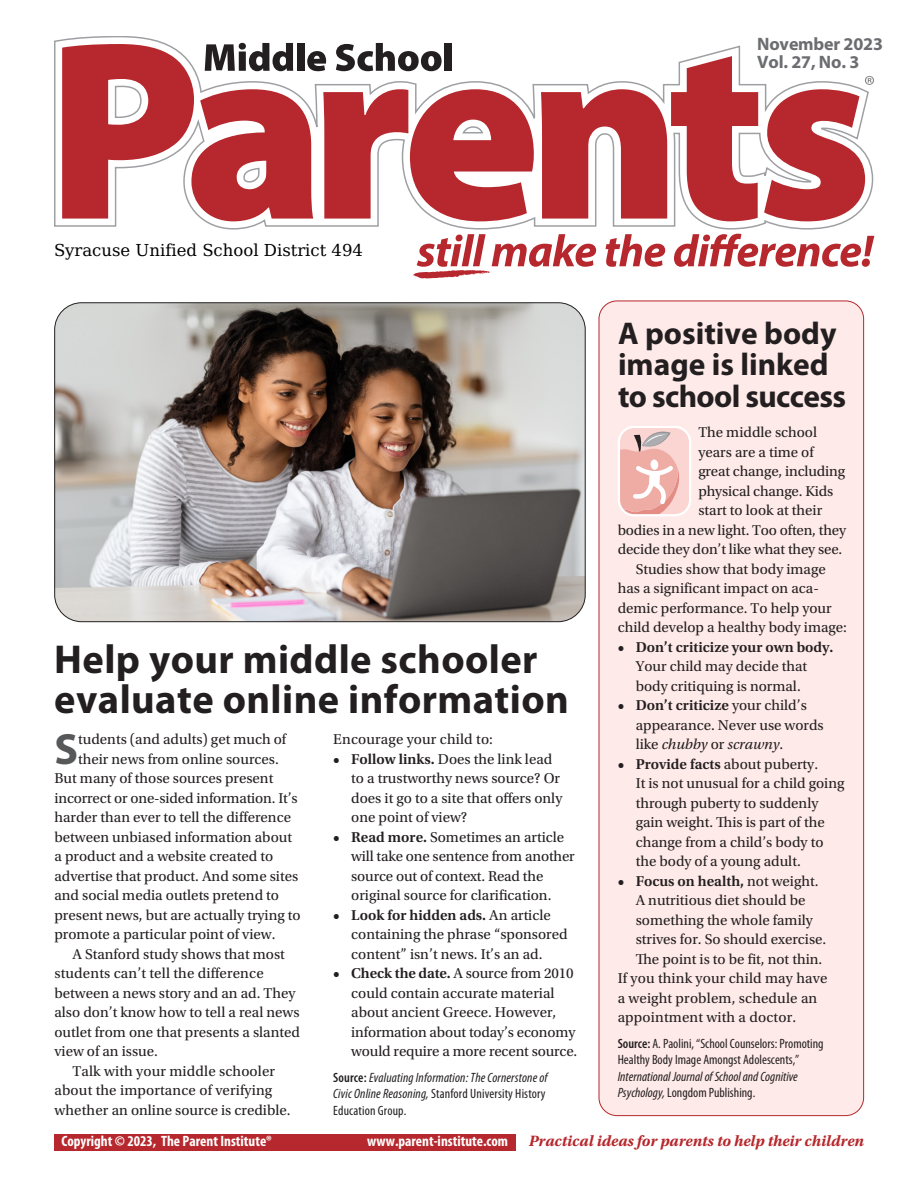
<style>
.page{position:relative;width:918px;height:1188px;background:#fff}
.page>*{position:absolute;margin:0;border:0;box-sizing:border-box;transform-origin:0 0}
.t1{font:700 43.95px "Myriad Pro";color:#57585a}
.t2{font:700 40.5px/40.5px "Myriad Pro";letter-spacing:.01em;color:#231f20}
.t3{font:700 31.5px/31.5px "Myriad Pro";color:#231f20}
.t4{font:700 18px/18px "Myriad Pro";letter-spacing:-.01em;color:#6c6d70}
.t5{font:16.5px "DejaVu Math Te X Gyre";color:#000}
.t6{font:italic 700 15.75px "Utopia Std";color:#b6282d}
.t7{font:15px/19.5px "Utopia Std";color:#231f20}
.t8{font:700 condensed 15px "Myriad Pro";color:#fff}
.t9{font:600 15px "Utopia Std";color:#231f20}
.t10{font:italic condensed 13.5px/16.5px "Myriad Pro";color:#231f20}
.t11{font:condensed 13.5px/16.5px "Myriad Pro";color:#231f20}
.s1{font-weight:600}
.s2{font-weight:600;font-style:normal}
.s3{font-style:normal}
.s4{font-style:italic}
.s5{font-weight:400}
</style>
<div class="page">
<svg style="left:54px;top:36px;width:794px;height:194px"></svg>
<svg style="left:606px;top:234px;width:59px;height:33px"></svg>
<svg style="left:674px;top:234px;width:200px;height:33px"></svg>
<svg style="left:62px;top:43px;width:472px;height:178px"></svg>
<div style="left:445px;top:43px;width:7px;height:28px;background:#231f20"></div>
<svg style="left:413px;top:234px;width:183px;height:44px"></svg>
<svg style="left:764px;top:76px;width:110px;height:145px"></svg>
<div style="left:599px;top:301px;width:265px;height:815px;background:#feeae8;border-radius:18px"></div>
<svg style="left:618px;top:427px;width:73px;height:89px"></svg>
<div style="left:54px;top:1134px;width:462px;height:16px;background:#b6282d"></div>
<img style="left:56px;top:304px;width:528px;height:318px">
<p class="t4" style="left:757px;top:34px;width:127px">November 2023<br>Vol. 27, No. 3</p>
<p class="t5" style="left:54px;top:243px;width:311px">Syracuse Unified School District 494</p>
<h2 class="t2" style="left:54px;top:637px;width:516px">Help your middle schooler evaluate online information</h2>
<h1 class="t1" style="left:54px;top:721px;width:25px">S</h1>
<p class="t7" style="left:78px;top:730px;width:210px">tudents (and adults) get much of</p>
<p class="t7" style="left:78px;top:750px;width:202px">their news from online sources.</p>
<p class="t7" style="left:54px;top:769px;width:220px">But many of those sources present</p>
<p class="t7" style="left:54px;top:789px;width:245px">incorrect or one-sided information. It’s</p>
<p class="t7" style="left:54px;top:808px;width:238px">harder than ever to tell the difference</p>
<p class="t7" style="left:54px;top:828px;width:239px">between unbiased information about</p>
<p class="t7" style="left:54px;top:847px;width:220px">a product and a website created to</p>
<p class="t7" style="left:54px;top:867px;width:245px">advertise that product. And some sites</p>
<p class="t7" style="left:54px;top:886px;width:226px">and social media outlets pretend to</p>
<p class="t7" style="left:54px;top:906px;width:248px">present news, but are actually trying to</p>
<p class="t7" style="left:54px;top:925px;width:223px">promote a particular point of view.</p>
<p class="t7" style="left:72px;top:945px;width:214px">A Stanford study shows that most</p>
<p class="t7" style="left:54px;top:964px;width:211px">students can’t tell the difference</p>
<p class="t7" style="left:54px;top:984px;width:243px">between a news story and an ad. They</p>
<p class="t7" style="left:54px;top:1003px;width:247px">also don’t know how to tell a real news</p>
<p class="t7" style="left:54px;top:1023px;width:247px">outlet from one that presents a slanted</p>
<p class="t7" style="left:54px;top:1042px;width:105px">view of an issue.</p>
<p class="t7" style="left:72px;top:1062px;width:204px">Talk with your middle schooler</p>
<p class="t7" style="left:54px;top:1081px;width:219px">about the importance of verifying</p>
<p class="t7" style="left:54px;top:1101px;width:238px">whether an online source is credible.</p>
<p class="t7" style="left:333px;top:730px;width:161px">Encourage your child to:</p>
<p class="t7" style="left:351px;top:750px;width:213px;text-indent:-18px"><span class="s1">• Follow links.</span> Does the link lead to a trustworthy news source? Or does it go to a site that offers only one point of view?</p>
<p class="t7" style="left:351px;top:828px;width:225px;text-indent:-18px"><span class="s1">• Read more.</span> Sometimes an article will take one sentence from another source out of context. Read the original source for clarification.</p>
<p class="t7" style="left:351px;top:906px;width:218px;text-indent:-18px"><span class="s1">• Look for hidden ads.</span> An article containing the phrase “sponsored content” isn’t news. It’s an ad.</p>
<p class="t7" style="left:351px;top:964px;width:228px;text-indent:-18px"><span class="s1">• Check the date.</span> A source from 2010 could contain accurate material about ancient Greece. However, information about today’s economy would require a more recent source.</p>
<p class="t10" style="left:333px;top:1069px;width:216px"><span class="s2">Source:</span> Evaluating Information: The Cornerstone of<br>Civic Online Reasoning, <span class="s3">Stanford University History<br>Education Group.</span></p>
<h3 class="t3" style="left:618px;top:316px;width:230px">A positive body image is linked to school success</h3>
<p class="t7" style="left:698px;top:423px;width:120px">The middle school</p>
<p class="t7" style="left:698px;top:443px;width:117px">years are a time of</p>
<p class="t7" style="left:698px;top:462px;width:148px">great change, including</p>
<p class="t7" style="left:698px;top:482px;width:136px">physical change. Kids</p>
<p class="t7" style="left:698px;top:501px;width:125px">start to look at their</p>
<p class="t7" style="left:618px;top:521px;width:230px">bodies in a new light. Too often, they</p>
<p class="t7" style="left:618px;top:540px;width:226px">decide they don’t like what they see.</p>
<p class="t7" style="left:636px;top:560px;width:192px">Studies show that body image</p>
<p class="t7" style="left:618px;top:579px;width:203px">has a significant impact on aca-</p>
<p class="t7" style="left:618px;top:599px;width:216px">demic performance. To help your</p>
<p class="t7" style="left:618px;top:618px;width:231px">child develop a healthy body image:</p>
<p class="t9" style="left:618px;top:639px;width:217px">• Don’t criticize your own body.</p>
<p class="t7" style="left:636px;top:657px;width:173px">Your child may decide that body critiquing is normal.</p>
<p class="t7" style="left:636px;top:696px;width:190px;text-indent:-18px"><span class="s1">• Don’t criticize</span> your child’s appearance. Never use words like <span class="s4">chubby</span> or <span class="s4">scrawny</span>.</p>
<p class="t7" style="left:636px;top:755px;width:210px;text-indent:-18px"><span class="s1">• Provide facts</span> about puberty.<br>It is not unusual for a child going through puberty to suddenly gain weight. This is part of the change from a child’s body to the body of a young adult.</p>
<p class="t9" style="left:618px;top:873px;width:202px">• Focus on health, <span class="s5">not weight.</span></p>
<p class="t7" style="left:636px;top:891px;width:171px">A nutritious diet should be</p>
<p class="t7" style="left:636px;top:911px;width:179px">something the whole family</p>
<p class="t7" style="left:636px;top:930px;width:192px">strives for. So should exercise.</p>
<p class="t7" style="left:636px;top:950px;width:188px">The point is to be fit, not thin.</p>
<p class="t7" style="left:618px;top:969px;width:211px">If you think your child may have</p>
<p class="t7" style="left:618px;top:989px;width:201px">a weight problem, schedule an</p>
<p class="t7" style="left:618px;top:1008px;width:180px">appointment with a doctor.</p>
<p class="t11" style="left:618px;top:1035px;width:207px"><span class="s1">Source:</span> A. Paolini, “School Counselors: Promoting<br>Healthy Body Image Amongst Adolescents,”</p>
<p class="t10" style="left:618px;top:1068px;width:182px">International Journal of School and Cognitive<br>Psychology, <span class="s3">LongdomPublishing.</span></p>
<p class="t8" style="left:62px;top:1132px;width:212px">Copyright © 2023, The Parent Institute®</p>
<p class="t8" style="left:367px;top:1132px;width:142px">www.parent-institute.com</p>
<p class="t6" style="left:529px;top:1132px;width:337px">Practical ideas for parents to help their children</p>
</div>
